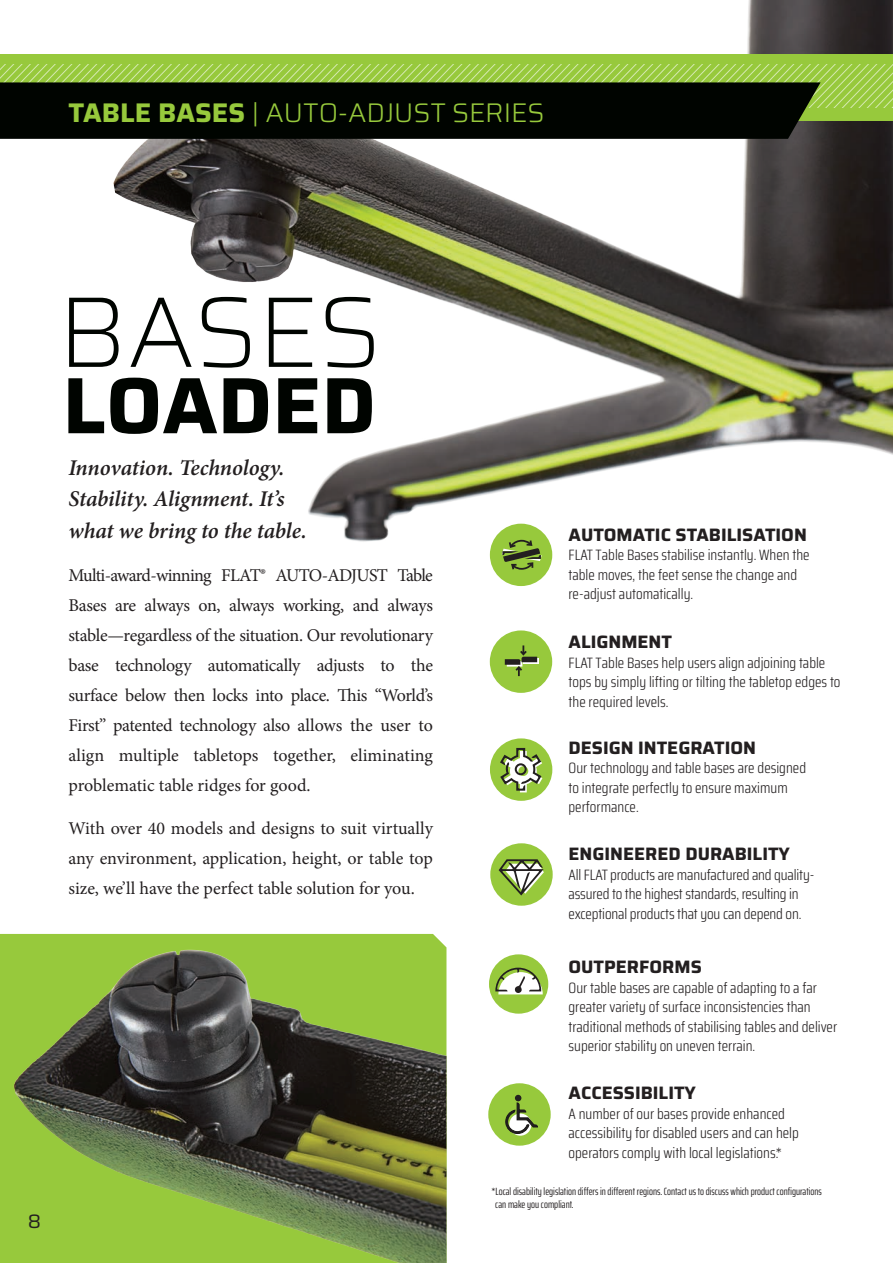
<style>
.page{position:relative;width:893px;height:1263px;background:#fff}
.page>*{position:absolute;margin:0;border:0;box-sizing:border-box;transform-origin:0 0}
.t1{font:200 100.5px "Saira";color:#000400}
.t2{font:700 79.8px "Saira";color:#000400}
.t3{font:300 27px "Saira";color:#97c93c}
.t4{font:italic 600 22.5px/31.5px "Minion Pro";letter-spacing:-.005em;color:#231f20}
.t5{font:19.5px "Saira";color:#231f20}
.t6{font:18px/30px "Minion Pro";color:#231f20;text-align:justify}
.t7{font:700 18px "Saira";color:#231f20}
.t8{font:300 15px/19.5px "Saira Condensed";color:#231f20}
.t9{font:extra-condensed 10.5px/13.5px "Saira";color:#231f20}
.s1{font-weight:700}
</style>
<div class="page">
<img style="left:113px;top:0;width:780px;height:581px">
<div style="left:0;top:54px;width:893px;height:67px;background:#97c93c"></div>
<svg style="left:0;top:64px;width:893px;height:43px"></svg>
<img style="left:0;top:934px;width:446px;height:329px">
<div style="left:490px;top:524px;width:62px;height:62px;background:#97c93c;border-radius:50%"></div>
<svg style="left:502px;top:540px;width:40px;height:30px"></svg>
<div style="left:489px;top:954px;width:59px;height:60px;background:#97c93c;border-radius:50%"></div>
<svg style="left:495px;top:967px;width:48px;height:27px"></svg>
<div style="left:858px;top:467px;width:35px;height:444px;background:#fff"></div>
<div style="left:0;top:82px;width:820px;height:57px;background:#000400"></div>
<div style="left:488px;top:1083px;width:63px;height:63px;background:#97c93c;border-radius:50%"></div>
<svg style="left:509px;top:1113px;width:22px;height:23px"></svg>
<svg style="left:505px;top:1095px;width:33px;height:39px"></svg>
<div style="left:490px;top:738px;width:62px;height:63px;background:#97c93c;border-radius:50%"></div>
<svg style="left:500px;top:748px;width:42px;height:44px"></svg>
<div style="left:490px;top:843px;width:63px;height:63px;background:#97c93c;border-radius:50%"></div>
<svg style="left:499px;top:859px;width:45px;height:36px"></svg>
<div style="left:490px;top:630px;width:62px;height:63px;background:#97c93c;border-radius:50%"></div>
<svg style="left:537px;top:658px;width:2px;height:6px"></svg>
<svg style="left:505px;top:645px;width:32px;height:31px"></svg>
<h3 class="t3" style="left:68px;top:93px;width:477px"><span class="s1">TABLE BASES</span> | AUTO-ADJUST SERIES</h3>
<h1 class="t1" style="left:58px;top:258px;width:325px">BASES</h1>
<h2 class="t2" style="left:63px;top:343px;width:315px">LOADED</h2>
<h3 class="t4" style="left:68px;top:451px;width:240px">Innovation. Technology.<br>Stability. Alignment. It’s what we bring to the table.</h3>
<p class="t6" style="left:68px;top:560px;width:366px">Multi-award-winning FLAT® AUTO-ADJUST Table Bases are always on, always working, and always stable—regardless of the situation. Our revolutionary base technology automatically adjusts to the surface below then locks into place. This “World’s First” patented technology also allows the user to align multiple tabletops together, eliminating problematic table ridges for good.</p>
<p class="t6" style="left:68px;top:813px;width:366px">With over 40 models and designs to suit virtually any environment, application, height, or table top size, we’ll have the perfect table solution for you.</p>
<h3 class="t5" style="left:28px;top:1206px;width:15px">8</h3>
<p class="t7" style="left:568px;top:521px;width:240px">AUTOMATIC STABILISATION</p>
<p class="t8" style="left:568px;top:545px;width:243px">FLAT Table Bases stabilise instantly. When the table moves, the feet sense the change and re-adjust automatically.</p>
<p class="t7" style="left:568px;top:628px;width:105px">ALIGNMENT</p>
<p class="t8" style="left:568px;top:652px;width:274px">FLAT Table Bases help users align adjoining table tops by simply lifting or tilting the tabletop edges to the required levels.</p>
<p class="t7" style="left:568px;top:734px;width:189px">DESIGN INTEGRATION</p>
<p class="t8" style="left:568px;top:758px;width:239px">Our technology and table bases are designed to integrate perfectly to ensure maximum performance.</p>
<p class="t7" style="left:568px;top:840px;width:223px">ENGINEERED DURABILITY</p>
<p class="t8" style="left:568px;top:864px;width:247px">All FLAT products are manufactured and quality&shy;assured to the highest standards, resulting in exceptional products that you can depend on.</p>
<p class="t7" style="left:568px;top:953px;width:135px">OUTPERFORMS</p>
<p class="t8" style="left:568px;top:977px;width:270px">Our table bases are capable of adapting to a far greater variety of surface inconsistencies than traditional methods of stabilising tables and deliver superior stability on uneven terrain.</p>
<p class="t7" style="left:568px;top:1079px;width:129px">ACCESSIBILITY</p>
<p class="t8" style="left:568px;top:1103px;width:232px">A number of our bases provide enhanced accessibility for disabled users and can help operators comply with local legislations.*</p>
<p class="t9" style="left:495px;top:1184px;width:328px;text-indent:-4px">*Local disability legislation differs in different regions. Contact us to discuss which product configurations can make you compliant.</p>
</div>
